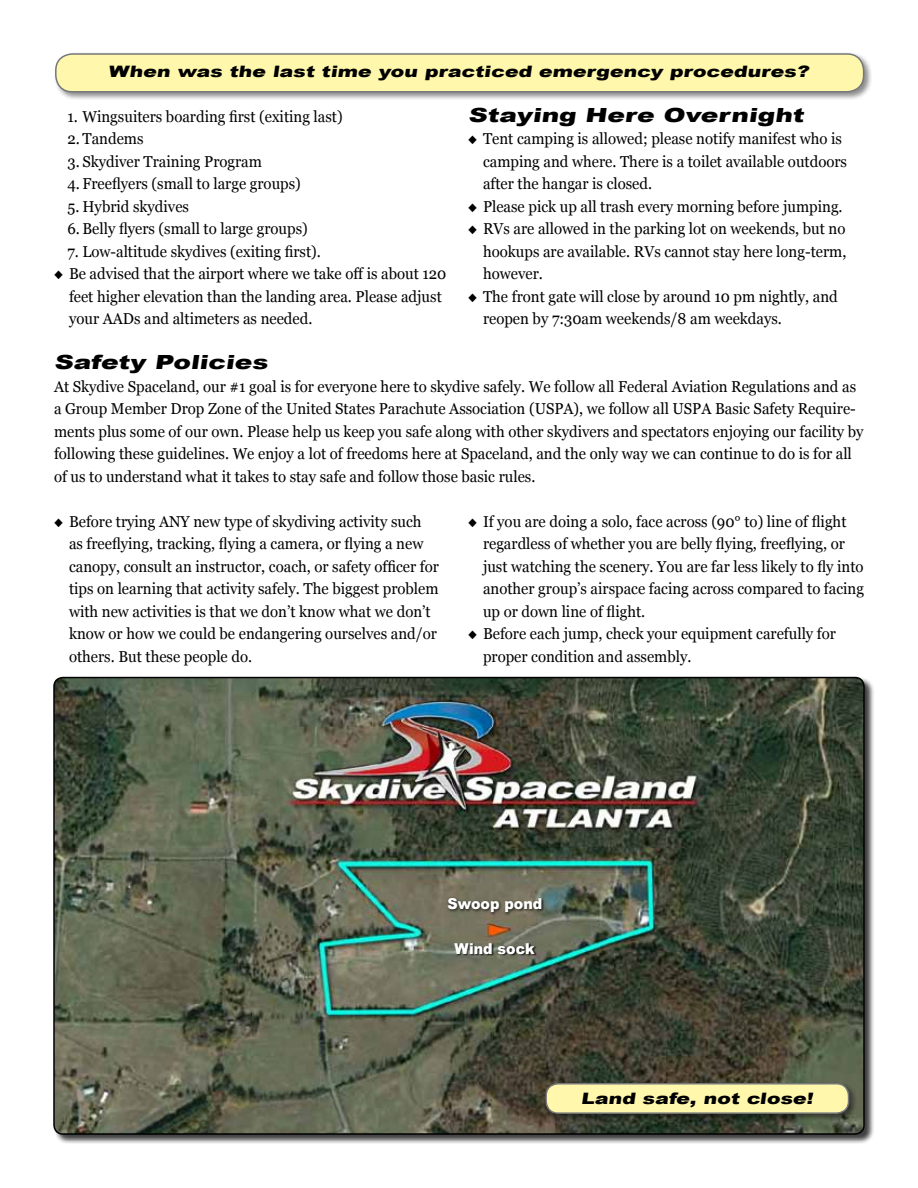
<style>
.page{position:relative;width:918px;height:1188px;background:#fff}
.page>*{position:absolute;margin:0;border:0;box-sizing:border-box;transform-origin:0 0}
.t1{font:900 19.5px "Arial";color:#000;scale:1.35 1}
.t2{font:15.75px/22.5px "Georgia";color:#000;scale:.95 1}
.t3{font:900 15.75px "Arial";color:#000;scale:1.3 1}
.t4{font:900 15px "Arial";color:#fff;scale:.95 1}
</style>
<div class="page">
<div style="left:54px;top:677px;width:821px;height:468px;background:#000;opacity:.75"></div>
<img style="left:54px;top:678px;width:810px;height:456px">
<div style="left:53px;top:677px;width:812px;height:458px;border:2px solid #000;border-radius:9px"></div>
<div style="left:544px;top:1081px;width:313px;height:41px;background:#000;opacity:.45"></div>
<div style="left:546px;top:1084px;width:303px;height:29px;background:#fff8ac;border-radius:12px"></div>
<div style="left:545px;top:1083px;width:304px;height:31px;border:2px solid #757779;border-radius:12px"></div>
<div style="left:53px;top:51px;width:819px;height:50px;background:#000;opacity:.45"></div>
<div style="left:56px;top:54px;width:808px;height:38px;background:#fff8ac;border-radius:17px"></div>
<div style="left:55px;top:53px;width:809px;height:40px;border:2px solid #757779;border-radius:17px"></div>
<div style="left:447px;top:897px;width:98px;height:19px;background:#000;opacity:.75"></div>
<div style="left:455px;top:943px;width:82px;height:13px;background:#000;opacity:.75"></div>
<p class="t3" style="left:108px;top:59px;width:543px">When was the last time you practiced emergency procedures?</p>
<p class="t2" style="left:68px;top:105px;width:291px">1. Wingsuiters boarding first (exiting last)</p>
<p class="t2" style="left:67px;top:128px;width:82px">2. Tandems</p>
<p class="t2" style="left:67px;top:150px;width:206px">3. Skydiver Training Program</p>
<p class="t2" style="left:67px;top:173px;width:247px">4. Freeflyers (small to large groups)</p>
<p class="t2" style="left:67px;top:195px;width:130px">5. Hybrid skydives</p>
<p class="t2" style="left:67px;top:218px;width:255px">6. Belly flyers (small to large groups)</p>
<p class="t2" style="left:67px;top:240px;width:268px">7. Low-altitude skydives (exiting first).</p>
<p class="t2" style="left:69px;top:263px;width:399px;text-indent:-15px">◆ Be advised that the airport where we take off is about 120 feet higher elevation than the landing area. Please adjust your AADs and altimeters as needed.</p>
<p class="t1" style="left:468px;top:100px;width:253px">Staying Here Overnight</p>
<p class="t2" style="left:483px;top:128px;width:385px;text-indent:-15px">◆ Tent camping is allowed; please notify manifest who is camping and where. There is a toilet available outdoors after the hangar is closed.</p>
<p class="t2" style="left:468px;top:195px;width:396px">◆ Please pick up all trash every morning before jumping.</p>
<p class="t2" style="left:483px;top:218px;width:384px;text-align:justify;text-indent:-15px">◆ RVs are allowed in the parking lot on weekends, but no hookups are available. RVs cannot stay here long-term, however.</p>
<p class="t2" style="left:483px;top:285px;width:375px;text-indent:-15px">◆ The front gate will close by around 10 pm nightly, and reopen by 7:30am weekends/8 am weekdays.</p>
<p class="t1" style="left:54px;top:348px;width:163px">Safety Policies</p>
<p class="t2" style="left:54px;top:375px;width:854px">At Skydive Spaceland, our #1 goal is for everyone here to skydive safely. We follow all Federal Aviation Regulations and as a Group Member Drop Zone of the United States Parachute Association (USPA), we follow all USPA Basic Safety Require&shy;ments plus some of our own. Please help us keep you safe along with other skydivers and spectators enjoying our facility by following these guidelines. We enjoy a lot of freedoms here at Spaceland, and the only way we can continue to do is for all of us to understand what it takes to stay safe and follow those basic rules.</p>
<p class="t2" style="left:69px;top:510px;width:391px;text-indent:-15px">◆ Before trying ANY new type of skydiving activity such as freeflying, tracking, flying a camera, or flying a new canopy, consult an instructor, coach, or safety officer for tips on learning that activity safely. The biggest problem with new activities is that we don’t know what we don’t know or how we could be endangering ourselves and/or others. But these people do.</p>
<p class="t2" style="left:483px;top:510px;width:403px;text-indent:-15px">◆ If you are doing a solo, face across (90° to) line of flight regardless of whether you are belly flying, freeflying, or just watching the scenery. You are far less likely to fly into another group’s airspace facing across compared to facing up or down line of flight.</p>
<p class="t2" style="left:483px;top:623px;width:373px;text-indent:-15px">◆ Before each jump, check your equipment carefully for proper condition and assembly.</p>
<p class="t4" style="left:448px;top:893px;width:101px">Swoop pond</p>
<p class="t4" style="left:454px;top:938px;width:86px">Wind sock</p>
<p class="t3" style="left:581px;top:1087px;width:183px">Land safe, not close!</p>
</div>
